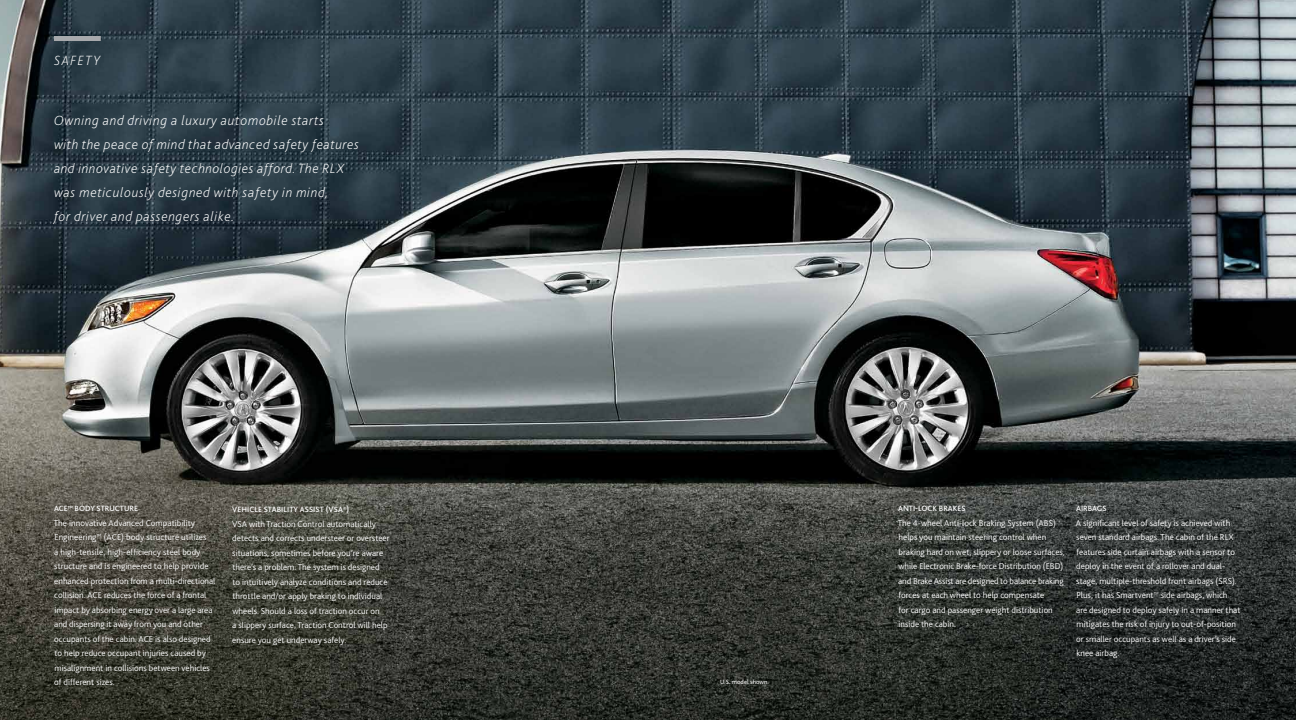
<style>
.page{position:relative;width:1296px;height:720px;background:#fff}
.page>*{position:absolute;margin:0;border:0;box-sizing:border-box;transform-origin:0 0}
.t1{font:italic 200 14px/24px "Bliss 2";letter-spacing:.05em;color:#fff}
.t2{font:300 9px/14.5px "Bliss 2";color:#fff}
.t3{font:500 8px "Bliss 2";color:#fff}
.t4{font:6.5px "Bliss 2";color:#fff}
</style>
<div class="page">
<img style="left:0;top:0;width:1296px;height:720px">
<div style="left:54px;top:36px;width:47px;height:5px;background:#a7a9ac"></div>
<h1 class="t1" style="left:54px;top:48px;width:47px">SAFEt y</h1>
<h1 class="t1" style="left:54px;top:108px;width:306px">Owning and driving a luxury automobile starts<br>with the peace of mind that advanced safety features and innovative safety technologies afford. The RLX was meticulously designed with safety in mind,<br>for driver and passengers alike.</h1>
<p class="t3" style="left:54px;top:504px;width:85px">ACE<sup>™</sup> BODY STRUCTURE</p>
<p class="t2" style="left:54px;top:515px;width:163px">The innovative Advanced Compatibility Engineering<sup>™</sup> (ACE) body structure utilizes<br>a high-tensile, high-efficiency steel body structure and is engineered to help provide enhanced protection from a multi-directional collision. ACE reduces the force of a frontal impact by absorbing energy over a large area and dispersing it away from you and other occupants of the cabin. ACE is also designed to help reduce occupant injuries caused by misalignment in collisions between vehicles of different sizes.</p>
<p class="t3" style="left:232px;top:504px;width:118px">VEHICLE STABILITY ASSIST (VSA<sup>®</sup>)</p>
<p class="t2" style="left:232px;top:516px;width:159px">VSA with Traction Control automatically detects and corrects understeer or oversteer situations, sometimes before you’re aware there’s a problem. The system is designed<br>to intuitively analyze conditions and reduce throttle and/or apply braking to individual wheels. Should a loss of traction occur on<br>a slippery surface, Traction Control will help ensure you get underway safely.</p>
<p class="t4" style="left:720px;top:678px;width:50px">U.S. model shown.</p>
<p class="t3" style="left:898px;top:504px;width:69px">ANTI-LOCK BRAKES</p>
<p class="t2" style="left:898px;top:515px;width:169px">The 4-wheel Anti-lock Braking System (ABS) helps you maintain steering control when braking hard on wet, slippery or loose surfaces, while Electronic Brake-force Distribution (EBD) and Brake Assist are designed to balance braking forces at each wheel to help compensate<br>for cargo and passenger weight distribution inside the cabin.</p>
<p class="t3" style="left:1076px;top:504px;width:32px">AIRBAGS</p>
<p class="t2" style="left:1076px;top:515px;width:166px">A significant level of safety is achieved with seven standard airbags. The cabin of the RLX features side curtain airbags with a sensor to deploy in the event of a rollover and dual&shy;stage, multiple-threshold front airbags (SRS).<br>Plus, it has Smartvent<sup>™</sup> side airbags, which<br>are designed to deploy safely in a manner that mitigates the risk of injury to out-of-position or smaller occupants as well as a driver’s side knee airbag.</p>
</div>
